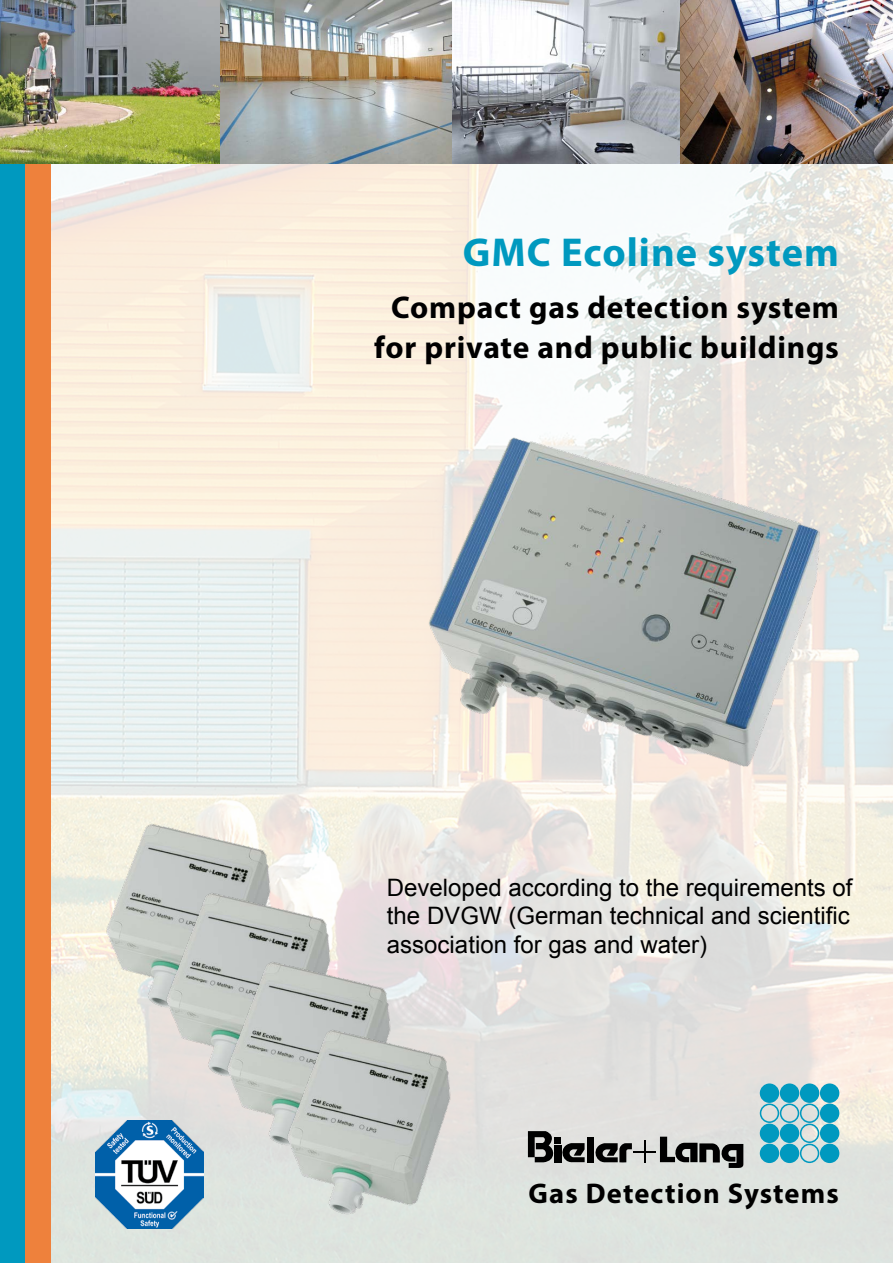
<style>
.page{position:relative;width:893px;height:1263px;background:#fff}
.page>*{position:absolute;margin:0;border:0;box-sizing:border-box;transform-origin:0 0}
.t1{font:700 40.5px "Myriad Pro";letter-spacing:.025em;color:#0099bf}
.t2{font:700 31.5px "Myriad Pro";letter-spacing:.025em;color:#000}
.t3{font:700 28.5px "Myriad Pro";letter-spacing:.04em;color:#000}
.t4{font:24px/28.8px "Arial";color:#000;text-align:justify}
</style>
<div class="page">
<img style="left:51px;top:163px;width:842px;height:1100px">
<div style="left:0;top:0;width:25px;height:1263px;background:#0099bf"></div>
<div style="left:25px;top:0;width:26px;height:1263px;background:#ee813c"></div>
<svg style="left:645px;top:1140px;width:1px;height:22px"></svg>
<svg style="left:528px;top:1131px;width:104px;height:32px;background:#6d6d6c"></svg>
<hr style="left:634px;top:1151px;width:22px;height:2px;background:#000">
<svg style="left:660px;top:1137px;width:83px;height:31px;background:#757775"></svg>
<svg style="left:760px;top:1083px;width:79px;height:80px;background:#5fb7cb"></svg>
<img style="left:220px;top:0;width:673px;height:163px">
<img style="left:0;top:0;width:220px;height:163px">
<img style="left:323px;top:415px;width:516px;height:376px">
<img style="left:95px;top:1120px;width:109px;height:109px">
<img style="left:86px;top:822px;width:193px;height:190px">
<img style="left:146px;top:891px;width:193px;height:190px">
<img style="left:207px;top:960px;width:192px;height:190px">
<img style="left:267px;top:1028px;width:192px;height:190px">
<p class="t1" style="left:463px;top:226px;width:378px">GMC Ecoline system</p>
<p class="t2" style="left:391px;top:287px;width:449px">Compact gas detection system</p>
<p class="t2" style="left:374px;top:327px;width:466px">for private and public buildings</p>
<p class="t4" style="left:387px;top:873px;width:467px">Developed according to the requirements of the DVGW (German technical and scientific association for gas and water)</p>
<p class="t3" style="left:528px;top:1174px;width:312px">Gas Detection Systems</p>
</div>
